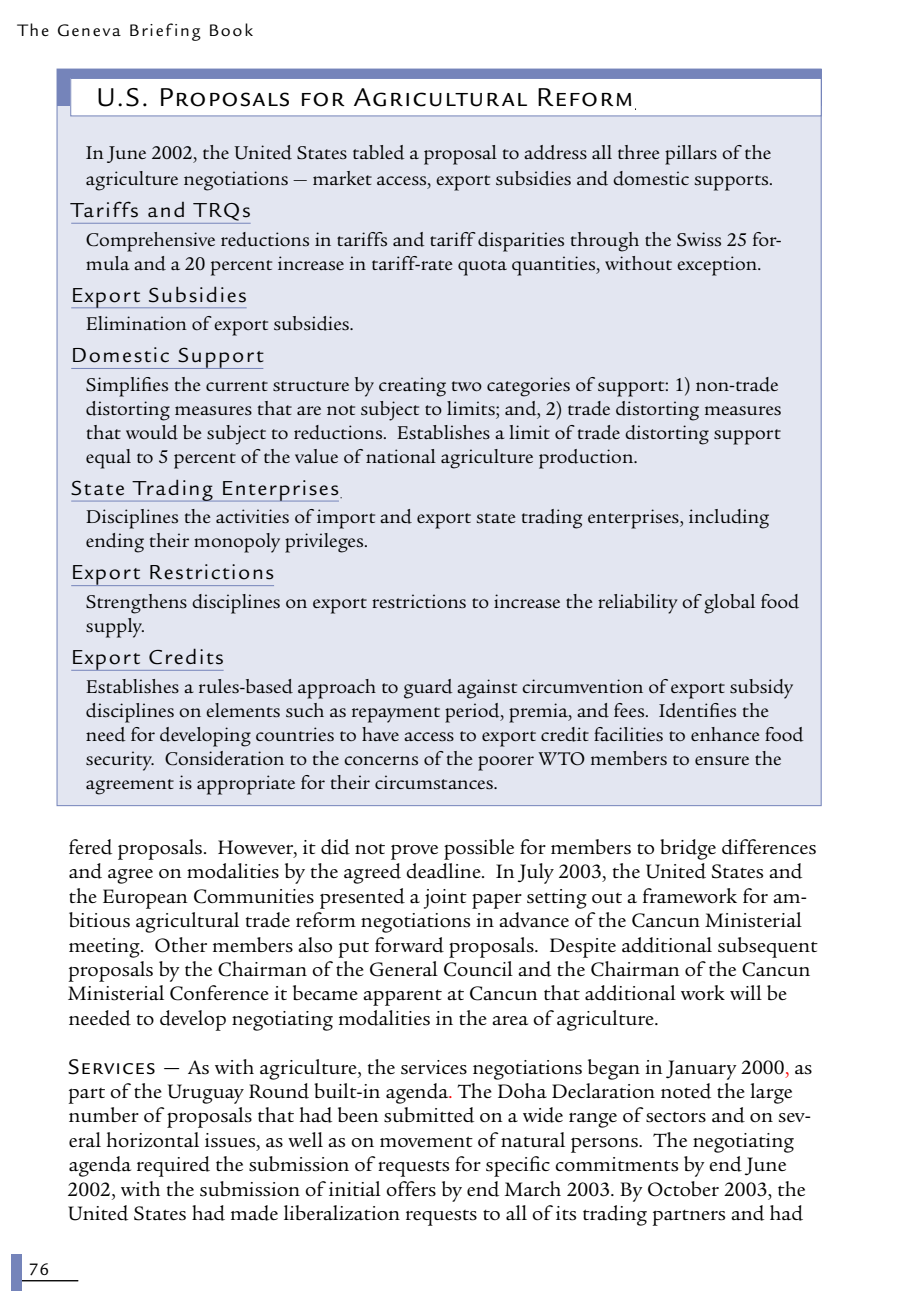
<style>
.page{position:relative;width:908px;height:1304px;background:#fff}
.page>*{position:absolute;margin:0;border:0;box-sizing:border-box;transform-origin:0 0}
.t1{font:28px "Legacy San ITC Book SC";letter-spacing:.05em;color:#000}
.t2{font:22px "Legacy San ITC";letter-spacing:.075em;color:#000}
.t3{font:21px/24.4px "Legacy Ser ITC";color:#000}
.t4{font:20px/24px "Legacy Ser ITC";color:#000}
.t5{font:18px "Legacy San ITC";letter-spacing:.1em;color:#000}
.s1{font-family:"Legacy San ITC Book SC";font-size:23px}
.s2{color:#f00}
</style>
<div class="page">
<hr style="left:15px;top:1280px;width:63px;height:1px;background:#000">
<div style="left:11px;top:1254px;width:10px;height:37px;background:#7584ba"></div>
<div style="left:57px;top:69px;width:763px;height:37px;background:#7584ba"></div>
<div style="left:57px;top:106px;width:763px;height:700px;background:#e3e6f1"></div>
<hr style="left:56px;top:69px;width:765px;height:1px;background:#7584ba">
<hr style="left:56px;top:70px;width:1px;height:36px;background:#7584ba">
<hr style="left:820px;top:70px;width:1px;height:36px;background:#7584ba">
<hr style="left:56px;top:106px;width:1px;height:699px;background:#7584ba">
<hr style="left:820px;top:106px;width:1px;height:699px;background:#7584ba">
<hr style="left:56px;top:805px;width:765px;height:1px;background:#7584ba">
<hr style="left:71px;top:223px;width:179px;height:1px;background:#7584ba">
<hr style="left:71px;top:307px;width:175px;height:1px;background:#7584ba">
<hr style="left:71px;top:368px;width:192px;height:1px;background:#7584ba">
<hr style="left:71px;top:501px;width:268px;height:1px;background:#7584ba">
<hr style="left:71px;top:585px;width:203px;height:1px;background:#7584ba">
<hr style="left:71px;top:670px;width:152px;height:1px;background:#7584ba">
<div style="left:71px;top:78px;width:749px;height:38px;background:#fff"></div>
<div style="left:70px;top:78px;width:751px;height:38px;border:1px solid #7584ba"></div>
<p class="t5" style="left:18px;top:21px;width:236px">The Geneva Briefing Book</p>
<h1 class="t1" style="left:96px;top:81px;width:538px">U.S. Proposals for Agricultural Reform</h1>
<p class="t4" style="left:86px;top:139px;width:688px;line-height:26.4px">In June 2002, the United States tabled a proposal to address all three pillars of the agriculture negotiations — market access, export subsidies and domestic supports.</p>
<p class="t2" style="left:71px;top:198px;width:181px">Tariffs and TRQs</p>
<p class="t4" style="left:86px;top:227px;width:697px">Comprehensive reductions in tariffs and tariff disparities through the Swiss 25 for&shy;mula and a 20 percent increase in tariff-rate quota quantities, without exception.</p>
<p class="t2" style="left:71px;top:282px;width:177px">Export Subsidies</p>
<p class="t4" style="left:86px;top:312px;width:269px">Elimination of export subsidies.</p>
<p class="t2" style="left:71px;top:343px;width:193px">Domestic Support</p>
<p class="t4" style="left:86px;top:373px;width:696px">Simplifies the current structure by creating two categories of support: 1) non-trade distorting measures that are not subject to limits; and, 2) trade distorting measures that would be subject to reductions. Establishes a limit of trade distorting support equal to 5 percent of the value of national agriculture production.</p>
<p class="t2" style="left:71px;top:476px;width:269px">State Trading Enterprises</p>
<p class="t4" style="left:86px;top:505px;width:684px">Disciplines the activities of import and export state trading enterprises, including ending their monopoly privileges.</p>
<p class="t2" style="left:71px;top:560px;width:204px">Export Restrictions</p>
<p class="t4" style="left:86px;top:590px;width:714px">Strengthens disciplines on export restrictions to increase the reliability of global food supply.</p>
<p class="t2" style="left:71px;top:645px;width:154px">Export Credits</p>
<p class="t4" style="left:86px;top:675px;width:718px">Establishes a rules-based approach to guard against circumvention of export subsidy disciplines on elements such as repayment period, premia, and fees. Identifies the need for developing countries to have access to export credit facilities to enhance food security. Consideration to the concerns of the poorer WTO members to ensure the agreement is appropriate for their circumstances.</p>
<p class="t5" style="left:29px;top:1259px;width:22px">76</p>
<p class="t3" style="left:68px;top:835px;width:750px">fered proposals. However, it did not prove possible for members to bridge differences and agree on modalities by the agreed deadline. In July 2003, the United States and the European Communities presented a joint paper setting out a framework for am&shy;bitious agricultural trade reform negotiations in advance of the Cancun Ministerial meeting. Other members also put forward proposals. Despite additional subsequent proposals by the Chairman of the General Council and the Chairman of the Cancun Ministerial Conference it became apparent at Cancun that additional work will be needed to develop negotiating modalities in the area of agriculture.</p>
<p class="t3" style="left:68px;top:1055px;width:745px"><span class="s1">Services —</span> As with agriculture, the services negotiations began in January 2000<span class="s2">,</span> as part of the Uruguay Round built-in agenda<span class="s2">.</span> The Doha Declaration noted the large number of proposals that had been submitted on a wide range of sectors and on sev&shy;eral horizontal issues, as well as on movement of natural persons. The negotiating agenda required the submission of requests for specific commitments by end June 2002, with the submission of initial offers by end March 2003. By October 2003, the United States had made liberalization requests to all of its trading partners and had</p>
</div>
